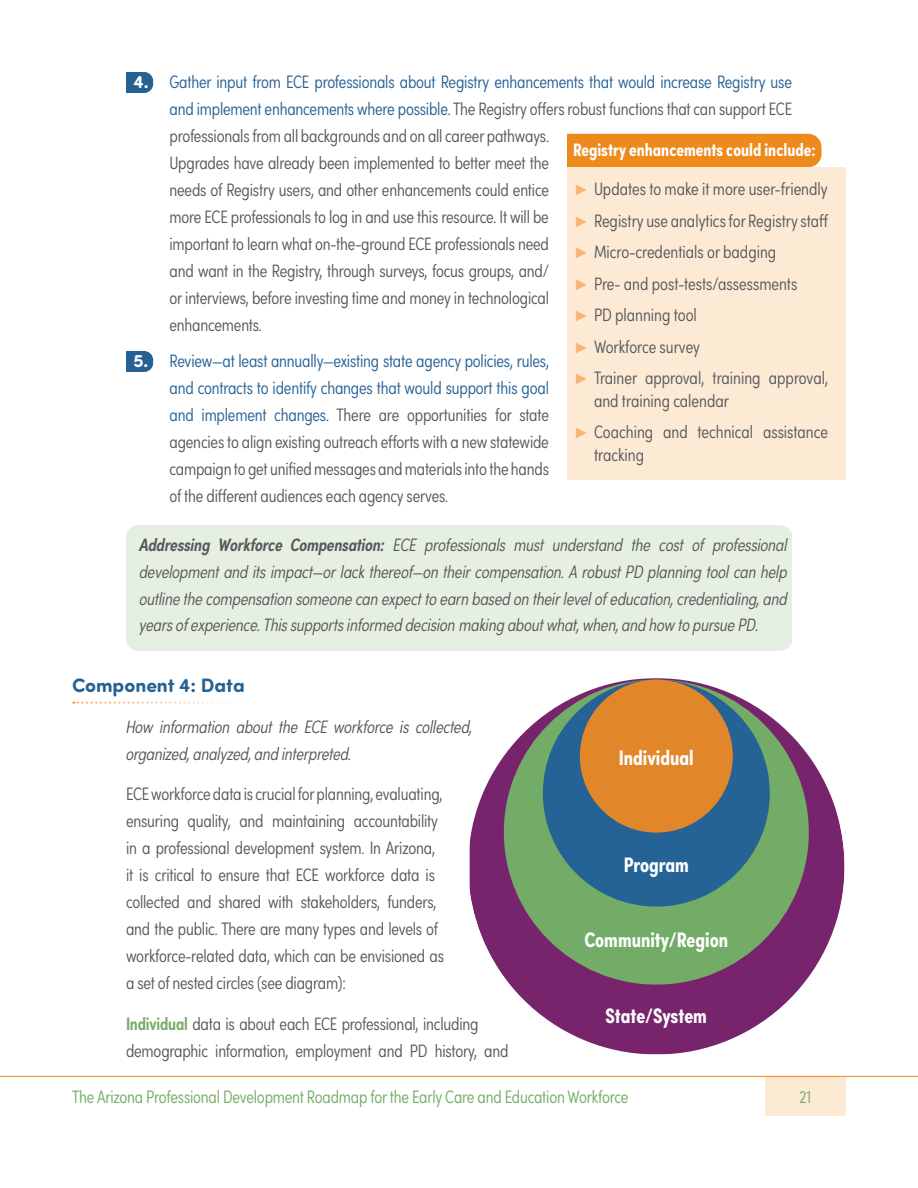
<style>
.page{position:relative;width:918px;height:1188px;background:#fff}
.page>*{position:absolute;margin:0;border:0;box-sizing:border-box;transform-origin:0 0}
.t1{font:700 21px "Sofia Pro Condensed";color:#fff}
.subheadbold{font:700 19.5px "Sofia Pro Soft";color:#266194}
.text{font:300 18px/27px "Sofia Pro Condensed";letter-spacing:-.01em;color:#57585a}
.workforce_text_shading{font:italic 300 18px/26.5px "Sofia Pro Condensed";letter-spacing:-.01em;color:#57585a;text-align:justify}
.text_bullets_shading{font:300 18px/27px "Sofia Pro Condensed";letter-spacing:-.01em;color:#57585a}
.text-2{font:italic 300 18px/27px "Sofia Pro Condensed";letter-spacing:-.01em;color:#57585a}
.t2{font:300 18px "Sofia Pro Condensed";letter-spacing:-.01em;color:#74ac65}
.subhead_sidebar{font:700 18px "Sofia Pro Condensed";color:#fff}
.s1{font-family:"Sofia Pro Soft";font-weight:700;color:#fff}
.s2{color:#266194}
.s3{font-weight:600}
.s4{font-family:"Arial Narrow";font-weight:400;font-size:15px;color:#f6b572}
.s5{font-weight:600;color:#74ac65}
</style>
<div class="page">
<div style="left:765px;top:1077px;width:81px;height:39px;background:#fcead5"></div>
<hr style="left:0;top:1076px;width:918px;height:1px;background:#ed8a1c">
<svg style="left:126px;top:72px;width:27px;height:21px"></svg>
<svg style="left:126px;top:351px;width:27px;height:21px"></svg>
<div style="left:126px;top:525px;width:666px;height:126px;background:#e6f0e2;border-radius:12px"></div>
<svg style="left:73px;top:701px;width:163px;height:3px"></svg>
<svg style="left:470px;top:678px;width:374px;height:376px;fill:#78246d"></svg>
<div style="left:504px;top:680px;width:305px;height:305px;background:#73ac66;border-radius:50%"></div>
<div style="left:543px;top:680px;width:227px;height:227px;background:#256295;border-radius:50%"></div>
<div style="left:580px;top:680px;width:153px;height:153px;background:#e18729;border-radius:50%"></div>
<div style="left:567px;top:134px;width:255px;height:33px;background:#ed8a1c"></div>
<div style="left:567px;top:167px;width:279px;height:50px;background:#fcead5"></div>
<div style="left:567px;top:194px;width:279px;height:54px;background:#fcead5"></div>
<div style="left:567px;top:226px;width:279px;height:54px;background:#fcead5"></div>
<div style="left:567px;top:257px;width:279px;height:54px;background:#fcead5"></div>
<div style="left:567px;top:289px;width:279px;height:54px;background:#fcead5"></div>
<div style="left:567px;top:320px;width:279px;height:54px;background:#fcead5"></div>
<div style="left:567px;top:352px;width:279px;height:76px;background:#fcead5"></div>
<div style="left:567px;top:406px;width:279px;height:73px;background:#fcead5"></div>
<p class="text" style="left:170px;top:67px;width:624px;text-indent:-36px"><span class="s1">4.</span> <span class="s2">Gather input from ECE professionals about Registry enhancements that would increase Registry use and implement enhancements where possible.</span> The Registry offers robust functions that can support ECE professionals from all backgrounds and on all career pathways.<br>Upgrades have already been implemented to better meet the<br>needs of Registry users, and other enhancements could entice<br>more ECE professionals to log in and use this resource. It will be<br>important to learn what on-the-ground ECE professionals need<br>and want in the Registry, through surveys, focus groups, and/<br>or interviews, before investing time and money in technological<br>enhancements.</p>
<p class="text" style="left:170px;top:346px;width:381px;text-align:justify;text-indent:-36px"><span class="s1">5.</span> <span class="s2">Review—at least annually—existing state agency policies, rules, and contracts to identify changes that would support this goal and implement changes.</span> There are opportunities for state agencies to align existing outreach efforts with a new statewide campaign to get unified messages and materials into the hands of the different audiences each agency serves.</p>
<p class="workforce_text_shading" style="left:139px;top:530px;width:650px"><span class="s3">Addressing Workforce Compensation:</span> ECE professionals must understand the cost of professional development and its impact—or lack thereof—on their compensation. A robust PD planning tool can help outline the compensation someone can expect to earn based on their level of education, credentialing, and years of experience. This supports informed decision making about what, when, and how to pursue PD.</p>
<p class="subhead_sidebar" style="left:573px;top:136px;width:244px">Registry enhancements could include:</p>
<p class="text" style="left:576px;top:174px;width:253px"><span class="s4">►</span> Updates to make it more user-friendly</p>
<p class="text" style="left:576px;top:206px;width:254px"><span class="s4">►</span> Registry use analytics for Registry staff</p>
<p class="text" style="left:576px;top:237px;width:202px"><span class="s4">►</span> Micro-credentials or badging</p>
<p class="text" style="left:576px;top:269px;width:223px"><span class="s4">►</span> Pre- and post-tests/assessments</p>
<p class="text" style="left:576px;top:300px;width:122px"><span class="s4">►</span> PD planning tool</p>
<p class="text" style="left:576px;top:332px;width:126px"><span class="s4">►</span> Workforce survey</p>
<p class="text" style="left:594px;top:366px;width:235px;line-height:22.5px;text-indent:-18px"><span class="s4">►</span> Trainer approval, training approval, and training calendar</p>
<p class="text" style="left:594px;top:420px;width:235px;line-height:22.5px;text-indent:-18px"><span class="s4">►</span> Coaching and technical assistance tracking</p>
<p class="subheadbold" style="left:72px;top:671px;width:174px">Component 4: Data</p>
<p class="text-2" style="left:126px;top:712px;width:348px">How information about the ECE workforce is collected, organized, analyzed, and interpreted.</p>
<p class="text" style="left:126px;top:780px;width:319px">ECE workforce data is crucial for planning, evaluating, ensuring quality, and maintaining accountability in a professional development system. In Arizona, it is critical to ensure that ECE workforce data is collected and shared with stakeholders, funders, and the public. There are many types and levels of workforce-related data, which can be envisioned as a set of nested circles (see diagram):</p>
<p class="text_bullets_shading" style="left:126px;top:1009px;width:384px"><span class="s5">Individual</span> data is about each ECE professional, including demographic information, employment and PD history, and</p>
<p class="t1" style="left:619px;top:742px;width:77px">Individual</p>
<p class="t1" style="left:624px;top:848px;width:67px">Program</p>
<p class="t1" style="left:584px;top:923px;width:145px">Community/Region</p>
<p class="t1" style="left:606px;top:1000px;width:103px">State/System</p>
<p class="t2" style="left:72px;top:1084px;width:558px">The Arizona Professional Development Roadmap for the Early Care and Education Workforce</p>
<p class="t2" style="left:800px;top:1084px;width:13px">21</p>
</div>
